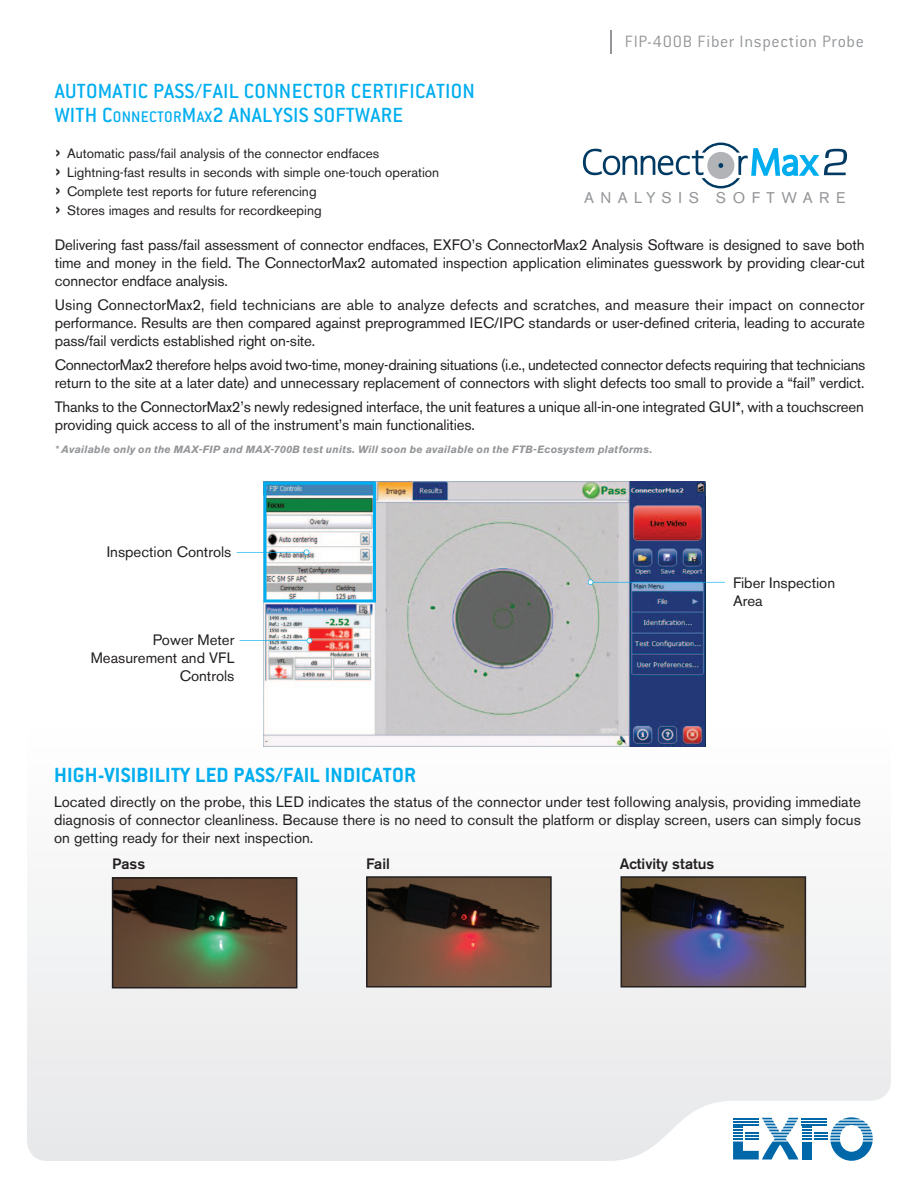
<style>
.page{position:relative;width:918px;height:1188px;background:#fff}
.page>*{position:absolute;margin:0;border:0;box-sizing:border-box;transform-origin:0 0}
.t1{font:500 22.5px/24px "Conduit ITC";letter-spacing:.01em;color:#00aeef}
.t2{font:700 22.5px "Conduit ITC";letter-spacing:.01em;color:#00aeef}
.t3{font:300 18px "Conduit ITC";letter-spacing:.035em;color:#939598}
.t4{font:15.3px "Akzidenz Grotesk BE";letter-spacing:.415em;color:#939598}
.t5{font:15px/18px "Akzidenz Grotesk BE";letter-spacing:-.01em;color:#231f20;text-align:justify}
.t6{font:500 15px "Akzidenz Grotesk BE";color:#231f20}
.t7{font:13.5px/18.9px "Akzidenz Grotesk BE";color:#231f20}
.t8{font:italic 700 10.5px "Akzidenz Grotesk BE";letter-spacing:.02em;color:#939598}
.s1{font-size:16.8px}
.s2{font-size:23.7px}
</style>
<div class="page">
<svg style="left:610px;top:30px;width:1px;height:24px"></svg>
<div style="left:27px;top:876px;width:864px;height:285px;background:#ededee"></div>
<svg style="left:733px;top:1117px;width:140px;height:44px"></svg>
<svg style="left:583px;top:143px;width:264px;height:45px"></svg>
<img style="left:263px;top:482px;width:443px;height:265px">
<hr style="left:237px;top:552px;width:68px;height:1px;background:#00aeef">
<hr style="left:240px;top:640px;width:68px;height:1px;background:#00aeef">
<svg style="left:307px;top:638px;width:5px;height:5px"></svg>
<hr style="left:592px;top:582px;width:133px;height:1px;background:#00aeef">
<svg style="left:588px;top:579px;width:5px;height:6px"></svg>
<svg style="left:263px;top:482px;width:113px;height:120px"></svg>
<svg style="left:112px;top:877px;width:185px;height:111px;background:#4e4732"></svg>
<svg style="left:366px;top:876px;width:186px;height:112px;background:#654636"></svg>
<svg style="left:621px;top:876px;width:185px;height:112px;background:#52464c"></svg>
<p class="t3" style="left:625px;top:31px;width:241px">FIP-400B Fiber Inspection Probe</p>
<h1 class="t1" style="left:55px;top:79px;width:422px">AUTOMATIC PASS/FAIL CONNECTOR CERTIFICATION<br>WITH C<span class="s1">ONNECTOR</span>M<span class="s1">AX</span>2 ANALYSIS SOFTWARE</h1>
<p class="t7" style="left:55px;top:144px;width:386px"><span class="s2">›</span> Automatic pass/fail analysis of the connector endfaces<br><span class="s2">›</span> Lightning-fast results in seconds with simple one-touch operation <span class="s2">›</span> Complete test reports for future referencing<br><span class="s2">›</span> Stores images and results for recordkeeping</p>
<p class="t5" style="left:55px;top:236px;width:812px">Delivering fast pass/fail assessment of connector endfaces, EXFO’s ConnectorMax2 Analysis Software is designed to save both time and money in the field. The ConnectorMax2 automated inspection application eliminates guesswork by providing clear-cut connector endface analysis.</p>
<p class="t5" style="left:55px;top:296px;width:812px">Using ConnectorMax2, field technicians are able to analyze defects and scratches, and measure their impact on connector performance. Results are then compared against preprogrammed IEC/IPC standards or user-defined criteria, leading to accurate pass/fail verdicts established right on-site.</p>
<p class="t5" style="left:55px;top:356px;width:812px">ConnectorMax2 therefore helps avoid two-time, money-draining situations (i.e., undetected connector defects requiring that technicians return to the site at a later date) and unnecessary replacement of connectors with slight defects too small to provide a “fail” verdict.</p>
<p class="t5" style="left:55px;top:398px;width:811px">Thanks to the ConnectorMax2’s newly redesigned interface, the unit features a unique all-in-one integrated GUI*, with a touchscreen providing quick access to all of the instrument’s main functionalities.</p>
<p class="t4" style="left:584px;top:188px;width:263px">ANALYSIS SOFTWARE</p>
<p class="t8" style="left:55px;top:444px;width:599px">* Available only on the MAX-FIP and MAX-700B test units. Will soon be available on the FTB-Ecosystem platforms.</p>
<p class="t5" style="left:107px;top:543px;width:126px">Inspection Controls</p>
<p class="t5" style="left:91px;top:631px;width:145px;text-align:right">Power Meter<br>Measurement and VFL<br>Controls</p>
<p class="t5" style="left:733px;top:573px;width:104px">Fiber Inspection<br>Area</p>
<h1 class="t2" style="left:54px;top:762px;width:364px">HIGH-VISIBILITY LED PASS/FAIL INDICATOR</h1>
<p class="t5" style="left:54px;top:793px;width:808px">Located directly on the probe, this LED indicates the status of the connector under test following analysis, providing immediate diagnosis of connector cleanliness. Because there is no need to consult the platform or display screen, users can simply focus on getting ready for their next inspection.</p>
<p class="t6" style="left:112px;top:854px;width:35px">Pass</p>
<p class="t6" style="left:366px;top:854px;width:25px">Fail</p>
<p class="t6" style="left:620px;top:854px;width:96px">Activity status</p>
</div>
